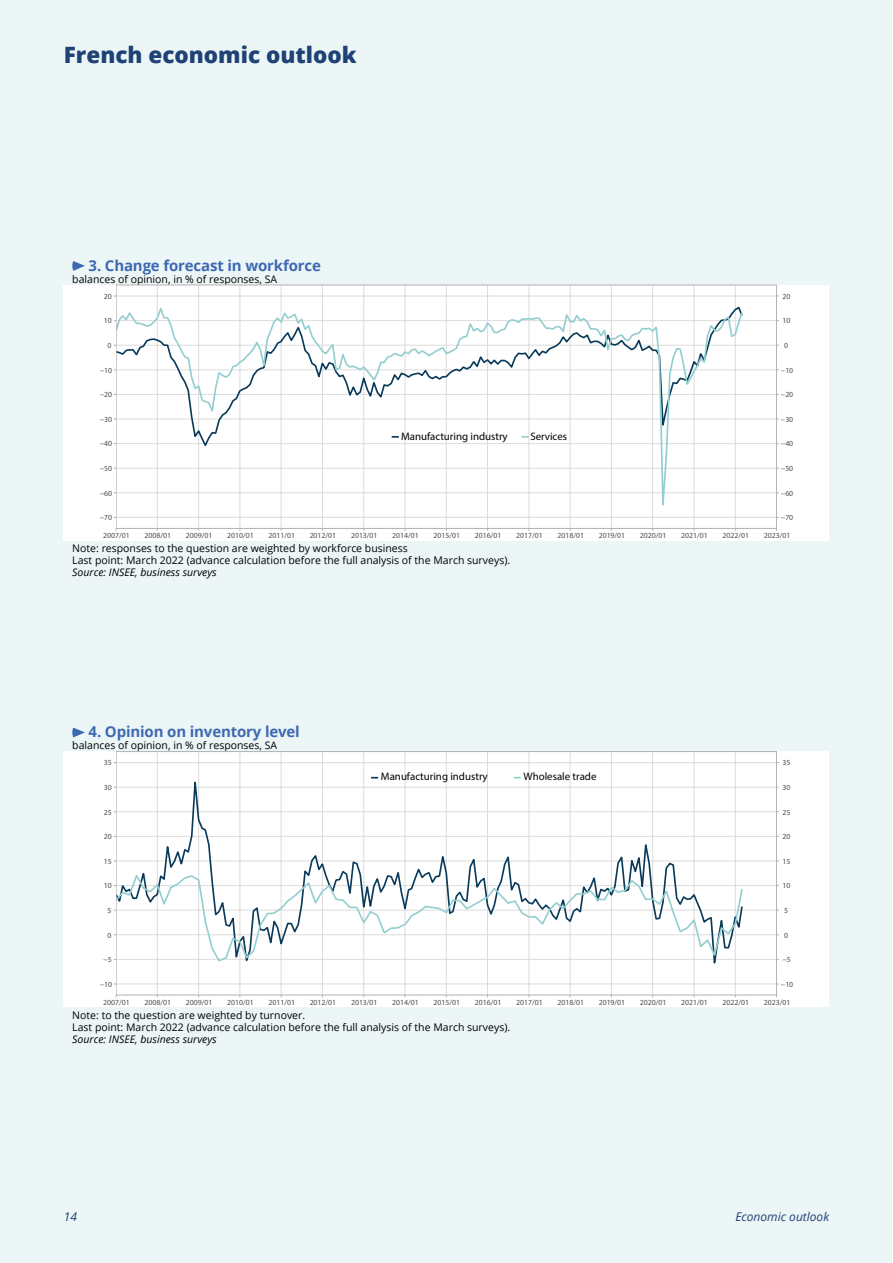
<style>
.page{position:relative;width:893px;height:1263px;background:#fff}
.page>*{position:absolute;margin:0;border:0;box-sizing:border-box;transform-origin:0 0}
.t1{font:800 22.5px "Open Sans";color:#1e4176}
.t2{font:700 15px "Open Sans";letter-spacing:-.01em;color:#3e69b1}
.t3{font:italic 12px "Open Sans";color:#1e4176}
.t4{font:10.8px "Helvetica";color:#010202}
.t5{font:10.5px/12px "Open Sans";color:#000}
.t6{font:italic 10.5px "Open Sans";color:#000}
.t7{font:7.8px "Helvetica";color:#4e4d4d}
</style>
<div class="page">
<div style="left:0;top:0;width:892px;height:1263px;background:#edf6f7"></div>
<svg style="left:72px;top:261px;width:13px;height:10px"></svg>
<div style="left:64px;top:285px;width:765px;height:255px;background:#fff"></div>
<hr style="left:776px;top:285px;width:1px;height:243px;background:#dcdcdc">
<hr style="left:735px;top:285px;width:1px;height:243px;background:#dcdcdc">
<hr style="left:694px;top:285px;width:1px;height:243px;background:#dcdcdc">
<hr style="left:652px;top:285px;width:1px;height:243px;background:#dcdcdc">
<hr style="left:611px;top:285px;width:1px;height:243px;background:#dcdcdc">
<hr style="left:570px;top:285px;width:1px;height:243px;background:#dcdcdc">
<hr style="left:529px;top:285px;width:1px;height:243px;background:#dcdcdc">
<hr style="left:487px;top:285px;width:1px;height:243px;background:#dcdcdc">
<hr style="left:446px;top:285px;width:1px;height:243px;background:#dcdcdc">
<hr style="left:405px;top:285px;width:1px;height:243px;background:#dcdcdc">
<hr style="left:363px;top:285px;width:1px;height:243px;background:#dcdcdc">
<hr style="left:322px;top:285px;width:1px;height:243px;background:#dcdcdc">
<hr style="left:281px;top:285px;width:1px;height:243px;background:#dcdcdc">
<hr style="left:240px;top:285px;width:1px;height:243px;background:#dcdcdc">
<hr style="left:198px;top:285px;width:1px;height:243px;background:#dcdcdc">
<hr style="left:157px;top:285px;width:1px;height:243px;background:#dcdcdc">
<hr style="left:116px;top:296px;width:660px;height:1px;background:#dcdcdc">
<hr style="left:116px;top:320px;width:660px;height:1px;background:#dcdcdc">
<hr style="left:116px;top:345px;width:660px;height:1px;background:#dcdcdc">
<hr style="left:116px;top:370px;width:660px;height:1px;background:#dcdcdc">
<hr style="left:116px;top:394px;width:660px;height:1px;background:#dcdcdc">
<hr style="left:116px;top:419px;width:660px;height:1px;background:#dcdcdc">
<hr style="left:116px;top:443px;width:660px;height:1px;background:#dcdcdc">
<hr style="left:116px;top:468px;width:660px;height:1px;background:#dcdcdc">
<hr style="left:116px;top:492px;width:660px;height:1px;background:#dcdcdc">
<hr style="left:116px;top:517px;width:660px;height:1px;background:#dcdcdc">
<svg style="left:118px;top:304px;width:626px;height:222px"></svg>
<div style="left:116px;top:285px;width:660px;height:243px;border:1px solid #b3b2b2"></div>
<svg style="left:392px;top:436px;width:7px;height:2px"></svg>
<svg style="left:521px;top:436px;width:8px;height:2px"></svg>
<svg style="left:72px;top:728px;width:13px;height:9px"></svg>
<div style="left:64px;top:751px;width:765px;height:256px;background:#fff"></div>
<hr style="left:776px;top:751px;width:1px;height:244px;background:#dcdcdc">
<hr style="left:735px;top:751px;width:1px;height:244px;background:#dcdcdc">
<hr style="left:694px;top:751px;width:1px;height:244px;background:#dcdcdc">
<hr style="left:652px;top:751px;width:1px;height:244px;background:#dcdcdc">
<hr style="left:611px;top:751px;width:1px;height:244px;background:#dcdcdc">
<hr style="left:570px;top:751px;width:1px;height:244px;background:#dcdcdc">
<hr style="left:529px;top:751px;width:1px;height:244px;background:#dcdcdc">
<hr style="left:487px;top:751px;width:1px;height:244px;background:#dcdcdc">
<hr style="left:446px;top:751px;width:1px;height:244px;background:#dcdcdc">
<hr style="left:405px;top:751px;width:1px;height:244px;background:#dcdcdc">
<hr style="left:363px;top:751px;width:1px;height:244px;background:#dcdcdc">
<hr style="left:322px;top:751px;width:1px;height:244px;background:#dcdcdc">
<hr style="left:281px;top:751px;width:1px;height:244px;background:#dcdcdc">
<hr style="left:240px;top:751px;width:1px;height:244px;background:#dcdcdc">
<hr style="left:198px;top:751px;width:1px;height:244px;background:#dcdcdc">
<hr style="left:157px;top:751px;width:1px;height:244px;background:#dcdcdc">
<hr style="left:116px;top:762px;width:660px;height:1px;background:#dcdcdc">
<hr style="left:116px;top:787px;width:660px;height:1px;background:#dcdcdc">
<hr style="left:116px;top:811px;width:660px;height:1px;background:#dcdcdc">
<hr style="left:116px;top:836px;width:660px;height:1px;background:#dcdcdc">
<hr style="left:116px;top:861px;width:660px;height:1px;background:#dcdcdc">
<hr style="left:116px;top:885px;width:660px;height:1px;background:#dcdcdc">
<hr style="left:116px;top:910px;width:660px;height:1px;background:#dcdcdc">
<hr style="left:116px;top:934px;width:660px;height:1px;background:#dcdcdc">
<hr style="left:116px;top:959px;width:660px;height:1px;background:#dcdcdc">
<hr style="left:116px;top:984px;width:660px;height:1px;background:#dcdcdc">
<svg style="left:118px;top:761px;width:626px;height:216px"></svg>
<svg style="left:118px;top:871px;width:626px;height:92px"></svg>
<div style="left:116px;top:751px;width:660px;height:244px;border:1px solid #b3b2b2"></div>
<h1 class="t1" style="left:64px;top:37px;width:294px">French economic outlook</h1>
<h2 class="t2" style="left:89px;top:255px;width:234px">3. Change forecast in workforce</h2>
<h3 class="t5" style="left:72px;top:273px;width:206px">balances of opinion, in % of responses, SA</h3>
<p class="t7" style="left:104px;top:291px;width:9px">20</p>
<p class="t7" style="left:782px;top:291px;width:9px">20</p>
<p class="t7" style="left:104px;top:316px;width:9px">10</p>
<p class="t7" style="left:782px;top:316px;width:9px">10</p>
<p class="t7" style="left:107px;top:341px;width:5px">0</p>
<p class="t7" style="left:784px;top:340px;width:5px">0</p>
<p class="t7" style="left:100px;top:365px;width:14px">−10</p>
<p class="t7" style="left:781px;top:365px;width:14px">−10</p>
<p class="t7" style="left:100px;top:390px;width:14px">−20</p>
<p class="t7" style="left:781px;top:390px;width:14px">−20</p>
<p class="t7" style="left:100px;top:414px;width:14px">−30</p>
<p class="t7" style="left:781px;top:414px;width:14px">−30</p>
<p class="t7" style="left:100px;top:439px;width:14px">−40</p>
<h3 class="t4" style="left:401px;top:430px;width:108px">Manufacturing industry</h3>
<h3 class="t4" style="left:530px;top:430px;width:38px">Services</h3>
<p class="t7" style="left:781px;top:439px;width:14px">−40</p>
<p class="t7" style="left:100px;top:463px;width:14px">−50</p>
<p class="t7" style="left:781px;top:464px;width:14px">−50</p>
<p class="t7" style="left:100px;top:488px;width:14px">−60</p>
<p class="t7" style="left:781px;top:488px;width:14px">−60</p>
<p class="t7" style="left:100px;top:513px;width:14px">−70</p>
<p class="t7" style="left:781px;top:513px;width:14px">−70</p>
<p class="t7" style="left:103px;top:531px;width:28px">2007/01</p>
<p class="t7" style="left:145px;top:531px;width:28px">2008/01</p>
<p class="t7" style="left:186px;top:531px;width:28px">2009/01</p>
<p class="t7" style="left:227px;top:531px;width:28px">2010/01</p>
<p class="t7" style="left:268px;top:531px;width:28px">2011/01</p>
<p class="t7" style="left:310px;top:531px;width:28px">2012/01</p>
<p class="t7" style="left:351px;top:531px;width:28px">2013/01</p>
<p class="t7" style="left:392px;top:531px;width:28px">2014/01</p>
<p class="t7" style="left:434px;top:531px;width:28px">2015/01</p>
<p class="t7" style="left:475px;top:531px;width:28px">2016/01</p>
<p class="t7" style="left:516px;top:531px;width:28px">2017/01</p>
<p class="t7" style="left:557px;top:531px;width:28px">2018/01</p>
<p class="t7" style="left:599px;top:531px;width:28px">2019/01</p>
<p class="t7" style="left:640px;top:531px;width:28px">2020/01</p>
<p class="t7" style="left:681px;top:531px;width:28px">2021/01</p>
<p class="t7" style="left:723px;top:531px;width:28px">2022/01</p>
<p class="t7" style="left:764px;top:531px;width:28px">2023/01</p>
<h3 class="t5" style="left:72px;top:542px;width:439px">Note: responses to the question are weighted by workforce business<br>Last point: March 2022 (advance calculation before the full analysis of the March surveys).</h3>
<h3 class="t6" style="left:72px;top:565px;width:146px">Source: INSEE, business surveys</h3>
<h2 class="t2" style="left:89px;top:721px;width:213px">4. Opinion on inventory level</h2>
<h3 class="t5" style="left:72px;top:739px;width:206px">balances of opinion, in % of responses, SA</h3>
<p class="t7" style="left:104px;top:758px;width:9px">35</p>
<p class="t7" style="left:782px;top:758px;width:9px">35</p>
<h3 class="t4" style="left:381px;top:770px;width:108px">Manufacturing industry</h3>
<h3 class="t4" style="left:523px;top:770px;width:75px">Wholesale trade</h3>
<p class="t7" style="left:104px;top:782px;width:9px">30</p>
<p class="t7" style="left:782px;top:782px;width:9px">30</p>
<p class="t7" style="left:104px;top:807px;width:9px">25</p>
<p class="t7" style="left:782px;top:807px;width:9px">25</p>
<p class="t7" style="left:104px;top:832px;width:9px">20</p>
<p class="t7" style="left:782px;top:832px;width:9px">20</p>
<p class="t7" style="left:104px;top:856px;width:9px">15</p>
<p class="t7" style="left:782px;top:856px;width:9px">15</p>
<p class="t7" style="left:104px;top:881px;width:9px">10</p>
<p class="t7" style="left:782px;top:881px;width:9px">10</p>
<p class="t7" style="left:107px;top:905px;width:5px">5</p>
<p class="t7" style="left:784px;top:905px;width:5px">5</p>
<p class="t7" style="left:107px;top:930px;width:5px">0</p>
<p class="t7" style="left:784px;top:930px;width:5px">0</p>
<p class="t7" style="left:103px;top:955px;width:10px">−5</p>
<p class="t7" style="left:782px;top:955px;width:10px">−5</p>
<p class="t7" style="left:100px;top:979px;width:14px">−10</p>
<p class="t7" style="left:781px;top:979px;width:14px">−10</p>
<p class="t7" style="left:103px;top:997px;width:28px">2007/01</p>
<p class="t7" style="left:145px;top:997px;width:28px">2008/01</p>
<p class="t7" style="left:186px;top:997px;width:28px">2009/01</p>
<p class="t7" style="left:227px;top:997px;width:28px">2010/01</p>
<p class="t7" style="left:268px;top:997px;width:28px">2011/01</p>
<p class="t7" style="left:310px;top:997px;width:28px">2012/01</p>
<p class="t7" style="left:351px;top:997px;width:28px">2013/01</p>
<p class="t7" style="left:392px;top:997px;width:28px">2014/01</p>
<p class="t7" style="left:434px;top:997px;width:28px">2015/01</p>
<p class="t7" style="left:475px;top:997px;width:28px">2016/01</p>
<p class="t7" style="left:516px;top:997px;width:28px">2017/01</p>
<p class="t7" style="left:557px;top:997px;width:28px">2018/01</p>
<p class="t7" style="left:599px;top:997px;width:28px">2019/01</p>
<p class="t7" style="left:640px;top:997px;width:28px">2020/01</p>
<p class="t7" style="left:681px;top:997px;width:28px">2021/01</p>
<p class="t7" style="left:723px;top:997px;width:28px">2022/01</p>
<p class="t7" style="left:764px;top:997px;width:28px">2023/01</p>
<h3 class="t5" style="left:72px;top:1009px;width:439px">Note: to the question are weighted by turnover.<br>Last point: March 2022 (advance calculation before the full analysis of the March surveys).</h3>
<h3 class="t6" style="left:72px;top:1032px;width:146px">Source: INSEE, business surveys</h3>
<h3 class="t3" style="left:64px;top:1209px;width:15px">14</h3>
<h3 class="t3" style="left:735px;top:1208px;width:95px">Economic outlook</h3>
</div>
